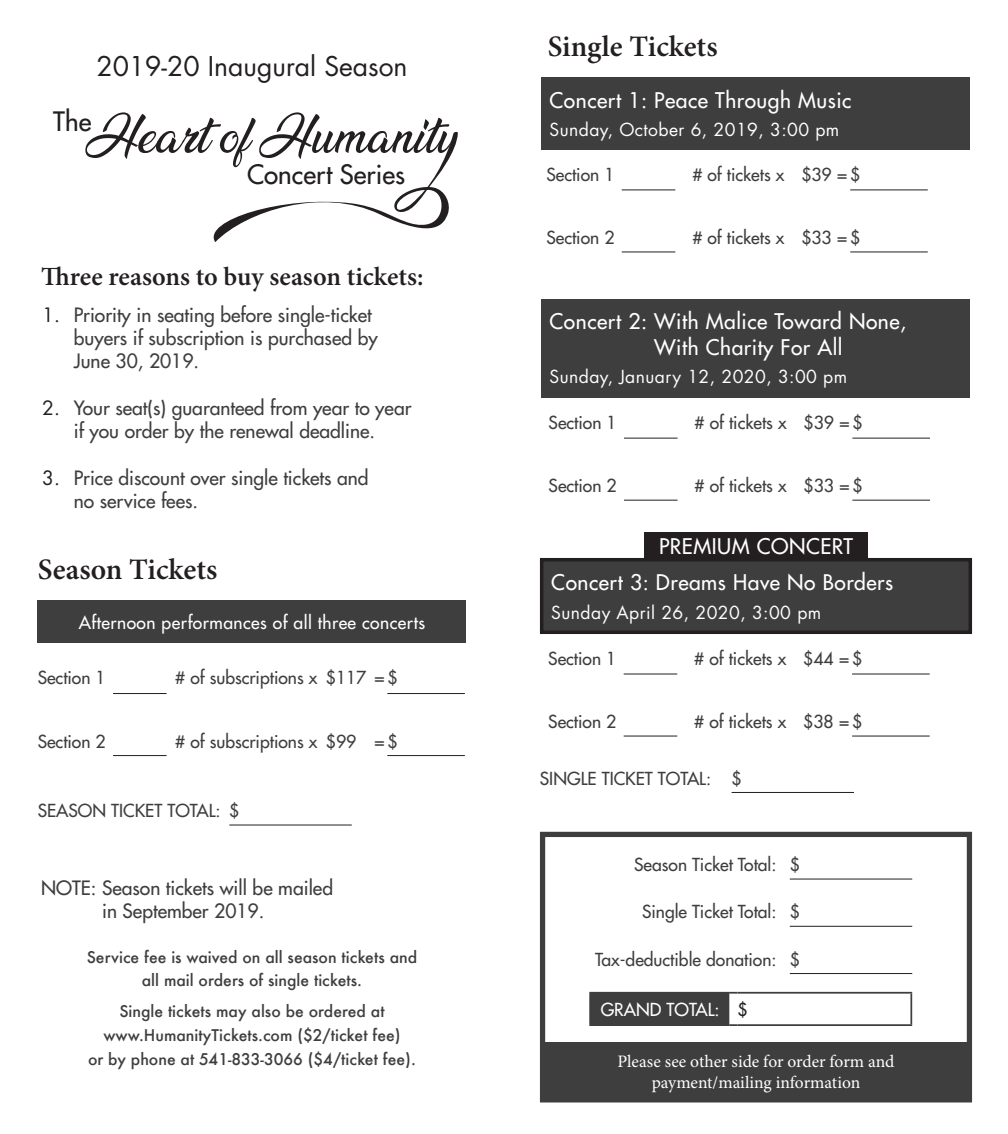
<style>
.page{position:relative;width:1008px;height:1134px;background:#fff}
.page>*{position:absolute;margin:0;border:0;box-sizing:border-box;transform-origin:0 0}
.t1{font:600 29.75px "Minion Pro";color:#231f20}
.t2{font:26.43px "Futura";color:#231f20}
.t3{font:600 26.25px "Minion Pro";color:#231f20}
.t4{font:26.07px "Futura";color:#231f20}
.t5{font:21px/25.2px "Futura";letter-spacing:.025em;color:#fff}
.t6{font:19.25px/23.1px "Futura";color:#3e3e3f}
.t7{font:17.5px "Futura";color:#3e3e3f}
.t8{font:17.5px "Futura";letter-spacing:.025em;color:#fff}
.t9{font:17.5px/21px "Minion Pro";color:#fff;text-align:center}
.t10{font:17.5px "Futura";letter-spacing:.025em;color:#fff}
.t11{font:17.5px "Futura";color:#fff}
.t12{font:500 15.75px/23.6px "Futura";color:#3e3e3f;text-align:center}
.s1{color:#231f20}
</style>
<div class="page">
<div style="left:38px;top:600px;width:428px;height:43px;background:#3e3e3f"></div>
<svg style="left:85px;top:112px;width:373px;height:130px"></svg>
<hr style="left:113px;top:693px;width:54px;height:1px;background:#231f20">
<hr style="left:113px;top:755px;width:54px;height:1px;background:#231f20">
<hr style="left:387px;top:693px;width:78px;height:1px;background:#231f20">
<hr style="left:387px;top:755px;width:78px;height:1px;background:#231f20">
<hr style="left:229px;top:825px;width:123px;height:1px;background:#231f20">
<div style="left:542px;top:77px;width:428px;height:73px;background:#3e3e3f"></div>
<div style="left:542px;top:299px;width:428px;height:99px;background:#3e3e3f"></div>
<div style="left:542px;top:560px;width:428px;height:72px;background:#3e3e3f"></div>
<div style="left:540px;top:558px;width:432px;height:76px;border:4px solid #231f20"></div>
<hr style="left:622px;top:189px;width:53px;height:1px;background:#231f20">
<hr style="left:622px;top:252px;width:53px;height:1px;background:#231f20">
<hr style="left:850px;top:189px;width:78px;height:1px;background:#231f20">
<hr style="left:850px;top:252px;width:78px;height:1px;background:#231f20">
<hr style="left:624px;top:438px;width:54px;height:1px;background:#231f20">
<hr style="left:624px;top:500px;width:54px;height:1px;background:#231f20">
<hr style="left:852px;top:438px;width:78px;height:1px;background:#231f20">
<hr style="left:852px;top:500px;width:78px;height:1px;background:#231f20">
<hr style="left:624px;top:674px;width:53px;height:1px;background:#231f20">
<hr style="left:624px;top:736px;width:53px;height:1px;background:#231f20">
<hr style="left:852px;top:674px;width:78px;height:1px;background:#231f20">
<hr style="left:852px;top:736px;width:78px;height:1px;background:#231f20">
<hr style="left:732px;top:792px;width:122px;height:1px;background:#231f20">
<hr style="left:790px;top:879px;width:122px;height:1px;background:#231f20">
<hr style="left:790px;top:926px;width:122px;height:1px;background:#231f20">
<hr style="left:790px;top:973px;width:122px;height:1px;background:#231f20">
<div style="left:590px;top:993px;width:139px;height:32px;background:#3e3e3f"></div>
<hr style="left:589px;top:992px;width:140px;height:2px;background:#3e3e3f">
<hr style="left:589px;top:994px;width:2px;height:30px;background:#3e3e3f">
<hr style="left:738px;top:992px;width:174px;height:2px;background:#3e3e3f">
<hr style="left:910px;top:994px;width:2px;height:30px;background:#3e3e3f">
<hr style="left:589px;top:1024px;width:140px;height:2px;background:#3e3e3f">
<svg style="left:729px;top:992px;width:182px;height:34px"></svg>
<hr style="left:738px;top:1024px;width:174px;height:2px;background:#3e3e3f">
<div style="left:644px;top:532px;width:224px;height:28px;background:#231f20"></div>
<div style="left:540px;top:832px;width:432px;height:270px;border:5px solid #3e3e3f"></div>
<div style="left:542px;top:1042px;width:428px;height:57px;background:#3e3e3f"></div>
<h2 class="t2" style="left:96px;top:48px;width:313px">2019-20 Inaugural Season</h2>
<h3 class="t4" style="left:53px;top:104px;width:40px">The</h3>
<h3 class="t4" style="left:247px;top:157px;width:160px">Concert Series</h3>
<h3 class="t3" style="left:41px;top:261px;width:384px">Three reasons to buy season tickets:</h3>
<p class="t6" style="left:74px;top:303px;width:305px;text-indent:-31px"><span class="s1">1.</span> Priority in seating before single-ticket buyers if subscription is purchased by<br>June 30, 2019.</p>
<p class="t6" style="left:42px;top:396px;width:371px;text-align:center"><span class="s1">2.</span> Your seat(s) guaranteed from year to year if you order by the renewal deadline.</p>
<p class="t6" style="left:74px;top:466px;width:296px;text-indent:-31px"><span class="s1">3.</span> Price discount over single tickets and no service fees.</p>
<h1 class="t1" style="left:38px;top:551px;width:181px">Season Tickets</h1>
<p class="t10" style="left:79px;top:611px;width:348px">Afternoon performances of all three concerts</p>
<p class="t7" style="left:38px;top:666px;width:70px">Section 1</p>
<p class="t7" style="left:175px;top:666px;width:224px"># of subscriptions x $117 = $</p>
<p class="t7" style="left:38px;top:730px;width:70px">Section 2</p>
<p class="t7" style="left:175px;top:730px;width:224px"># of subscriptions x $99 = $</p>
<p class="t7" style="left:38px;top:799px;width:203px">SEASON TICKET TOTAL: $</p>
<p class="t6" style="left:41px;top:877px;width:293px;text-align:center">NOTE: Season tickets will be mailed in September 2019.</p>
<p class="t12" style="left:87px;top:945px;width:332px;line-height:23.1px">Service fee is waived on all season tickets and all mail orders of single tickets.</p>
<p class="t12" style="left:88px;top:999px;width:329px">Single tickets may also be ordered at www.HumanityTickets.com ($2/ticket fee)<br>or by phone at 541-833-3066 ($4/ticket fee).</p>
<h1 class="t1" style="left:548px;top:29px;width:171px">Single Tickets</h1>
<p class="t5" style="left:550px;top:87px;width:304px">Concert 1: Peace Through Music</p>
<p class="t8" style="left:550px;top:118px;width:291px">Sunday, October 6, 2019, 3:00 pm</p>
<p class="t7" style="left:546px;top:163px;width:70px">Section 1</p>
<p class="t7" style="left:692px;top:163px;width:169px"># of tickets x $39 = $</p>
<p class="t7" style="left:546px;top:226px;width:70px">Section 2</p>
<p class="t7" style="left:692px;top:226px;width:169px"># of tickets x $33 = $</p>
<p class="t5" style="left:654px;top:309px;width:254px;text-indent:-105px">Concert 2: With Malice Toward None,<br>With Charity For All</p>
<p class="t8" style="left:550px;top:365px;width:299px">Sunday, January 12, 2020, 3:00 pm</p>
<p class="t7" style="left:549px;top:411px;width:70px">Section 1</p>
<p class="t7" style="left:695px;top:411px;width:169px"># of tickets x $39 = $</p>
<p class="t7" style="left:549px;top:474px;width:70px">Section 2</p>
<p class="t7" style="left:695px;top:474px;width:169px"># of tickets x $33 = $</p>
<p class="t5" style="left:659px;top:534px;width:195px">PREMIUM CONCERT</p>
<p class="t5" style="left:551px;top:569px;width:343px">Concert 3: Dreams Have No Borders</p>
<p class="t8" style="left:551px;top:600px;width:272px">Sunday April 26, 2020, 3:00 pm</p>
<p class="t7" style="left:548px;top:647px;width:70px">Section 1</p>
<p class="t7" style="left:694px;top:647px;width:169px"># of tickets x $44 = $</p>
<p class="t7" style="left:548px;top:710px;width:70px">Section 2</p>
<p class="t7" style="left:694px;top:710px;width:169px"># of tickets x $38 = $</p>
<p class="t7" style="left:540px;top:767px;width:203px">SINGLE TICKET TOTAL: $</p>
<p class="t7" style="left:634px;top:853px;width:167px">Season Ticket Total: $</p>
<p class="t7" style="left:642px;top:901px;width:159px">Single Ticket Total: $</p>
<p class="t7" style="left:595px;top:948px;width:206px">Tax-deductible donation: $</p>
<p class="t11" style="left:601px;top:998px;width:148px">GRAND TOTAL: <span class="s1">$</span></p>
<p class="t9" style="left:617px;top:1051px;width:279px">Please see other side for order form and payment/mailing information</p>
</div>
